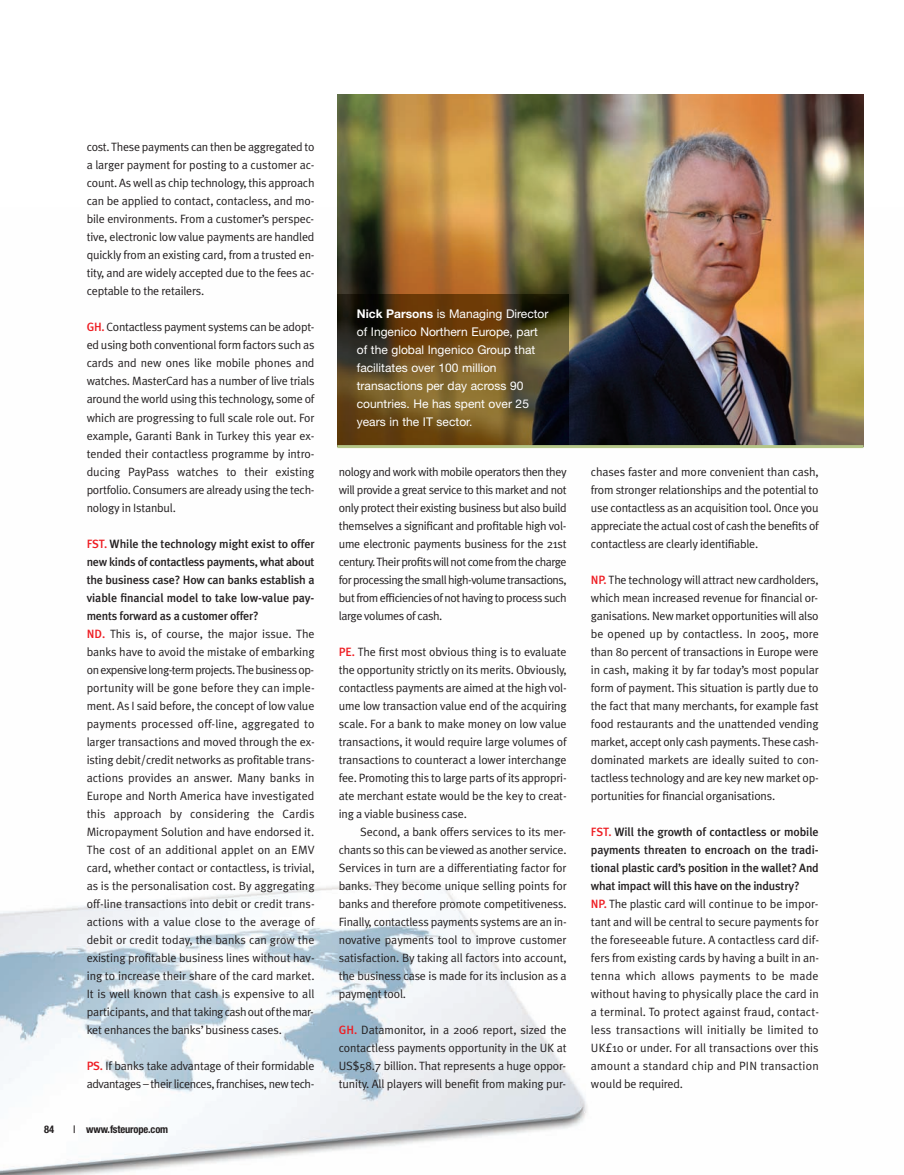
<style>
.page{position:relative;width:904px;height:1175px;background:#fff}
.page>*{position:absolute;margin:0;border:0;box-sizing:border-box;transform-origin:0 0}
.t1{font:12px/18px "Meta Plus Normal";letter-spacing:-.015em;color:#231f20;text-align:justify}
.t2{font:500 12px/18px "Meta Plus";letter-spacing:-.015em;color:#231f20;text-align:justify}
.t3{font:12px/18px "Helvetica Neue";color:#fff}
.t4{font:700 condensed 10.5px "Helvetica Neue";letter-spacing:-.015em;color:#231f20}
.s1{font-family:"Meta Plus";font-weight:500;color:#ee1d23}
.s2{color:#ee1d23}
.s3{font-weight:700}
</style>
<div class="page">
<img style="left:0;top:94px;width:864px;height:1080px">
<p class="t1" style="left:87px;top:138px;width:229px">cost. These payments can then be aggregated to a larger payment for posting to a customer ac&shy;count. As well as chip technology, this approach can be applied to contact, contacless, and mo&shy;bile environments. From a customer’s perspec&shy;tive, electronic low value payments are handled quickly from an existing card, from a trusted en&shy;tity, and are widely accepted due to the fees ac&shy;ceptable to the retailers.</p>
<p class="t1" style="left:87px;top:318px;width:229px"><span class="s1">GH.</span> Contactless payment systems can be adopt&shy;ed using both conventional form factors such as cards and new ones like mobile phones and watches. MasterCard has a number of live trials around the world using this technology, some of which are progressing to full scale role out. For example, Garanti Bank in Turkey this year ex&shy;tended their contactless programme by intro&shy;ducing PayPass watches to their existing portfolio. Consumers are already using the tech&shy;nology in Istanbul.</p>
<p class="t2" style="left:87px;top:534px;width:229px"><span class="s2">FST.</span> While the technology might exist to offer new kinds of contactless payments, what about the business case? How can banks establish a viable financial model to take low-value pay&shy;ments forward as a customer offer?</p>
<p class="t1" style="left:87px;top:624px;width:229px"><span class="s1">ND.</span> This is, of course, the major issue. The banks have to avoid the mistake of embarking onexpensivelong-termprojects.Thebusinessop&shy;portunity will be gone before they can imple&shy;ment. As I said before, the concept of low value payments processed off-line, aggregated to larger transactions and moved through the ex&shy;isting debit/credit networks as profitable trans&shy;actions provides an answer. Many banks in Europe and North America have investigated this approach by considering the Cardis Micropayment Solution and have endorsed it.<br>The cost of an additional applet on an EMV card, whether contact or contactless, is trivial, as is the personalisation cost. By aggregating off-line transactions into debit or credit trans&shy;actions with a value close to the average of debit or credit today, the banks can grow the existing profitable business lines without hav&shy;ing to increase their share of the card market.<br>It is well known that cash is expensive to all participants, and that takingcashoutofthemar&shy;ket enhances the banks’ business cases.</p>
<p class="t1" style="left:87px;top:1056px;width:229px"><span class="s1">PS.</span> If banks take advantage of their formidable advantages – their licences, franchises, new tech-</p>
<p class="t4" style="left:44px;top:1122px;width:12px">84</p>
<p class="t4" style="left:86px;top:1122px;width:83px">www.fsteurope.com</p>
<p class="t3" style="left:357px;top:304px;width:193px"><span class="s3">Nick Parsons</span> is Managing Director of Ingenico Northern Europe, part of the global Ingenico Group that facilitates over 100 million transactions per day across 90 countries. He has spent over 25 years in the IT sector.</p>
<p class="t1" style="left:339px;top:462px;width:229px">nology and work with mobile operators then they will provide a great service to this market and not only protect their existing business but also build themselves a significant and profitable high vol&shy;ume electronic payments business for the 21st century.Their profits will not come from the charge for processing the small high-volume transactions, but from efficiencies of not having to process such large volumes of cash.</p>
<p class="t1" style="left:339px;top:642px;width:229px"><span class="s1">PE.</span> The first most obvious thing is to evaluate the opportunity strictly on its merits. Obviously, contactless payments are aimed at the high vol&shy;ume low transaction value end of the acquiring scale. For a bank to make money on low value transactions, it would require large volumes of transactions to counteract a lower interchange fee. Promoting this to large parts of its appropri&shy;ate merchant estate would be the key to creat&shy;ing a viable business case.</p>
<p class="t1" style="left:339px;top:822px;width:229px;text-indent:21px">Second, a bank offers services to its mer&shy;chants so this can be viewed as another service.<br>Services in turn are a differentiating factor for banks. They become unique selling points for banks and therefore promote competitiveness.<br>Finally, contactless payments systems are an in&shy;novative payments tool to improve customer satisfaction. By taking all factors into account, the business case is made for its inclusion as a payment tool.</p>
<p class="t1" style="left:339px;top:1020px;width:229px"><span class="s1">GH.</span> Datamonitor, in a 2006 report, sized the contactless payments opportunity in the UK at US$58.7 billion. That represents a huge oppor&shy;tunity. All players will benefit from making pur-</p>
<p class="t1" style="left:590px;top:462px;width:229px">chases faster and more convenient than cash, from stronger relationships and the potential to use contactless as an acquisition tool. Once you appreciate the actual cost of cash the benefits of contactless are clearly identifiable.</p>
<p class="t1" style="left:590px;top:570px;width:229px"><span class="s1">NP.</span> The technology will attract new cardholders, which mean increased revenue for financial or&shy;ganisations. New market opportunities will also be opened up by contactless. In 2005, more than 80 percent of transactions in Europe were in cash, making it by far today’s most popular form of payment. This situation is partly due to the fact that many merchants, for example fast food restaurants and the unattended vending market, accept only cash payments. These cash&shy;dominated markets are ideally suited to con&shy;tactless technology and are key new market op&shy;portunities for financial organisations.</p>
<p class="t2" style="left:590px;top:822px;width:229px"><span class="s2">FST.</span> Will the growth of contactless or mobile payments threaten to encroach on the tradi&shy;tional plastic card’s position in the wallet? And what impact will this have on the industry?</p>
<p class="t1" style="left:590px;top:894px;width:229px"><span class="s1">NP.</span> The plastic card will continue to be impor&shy;tant and will be central to secure payments for the foreseeable future. A contactless card dif&shy;fers from existing cards by having a built in an&shy;tenna which allows payments to be made without having to physically place the card in a terminal. To protect against fraud, contact&shy;less transactions will initially be limited to UK£10 or under. For all transactions over this amount a standard chip and PIN transaction would be required.</p>
</div>
